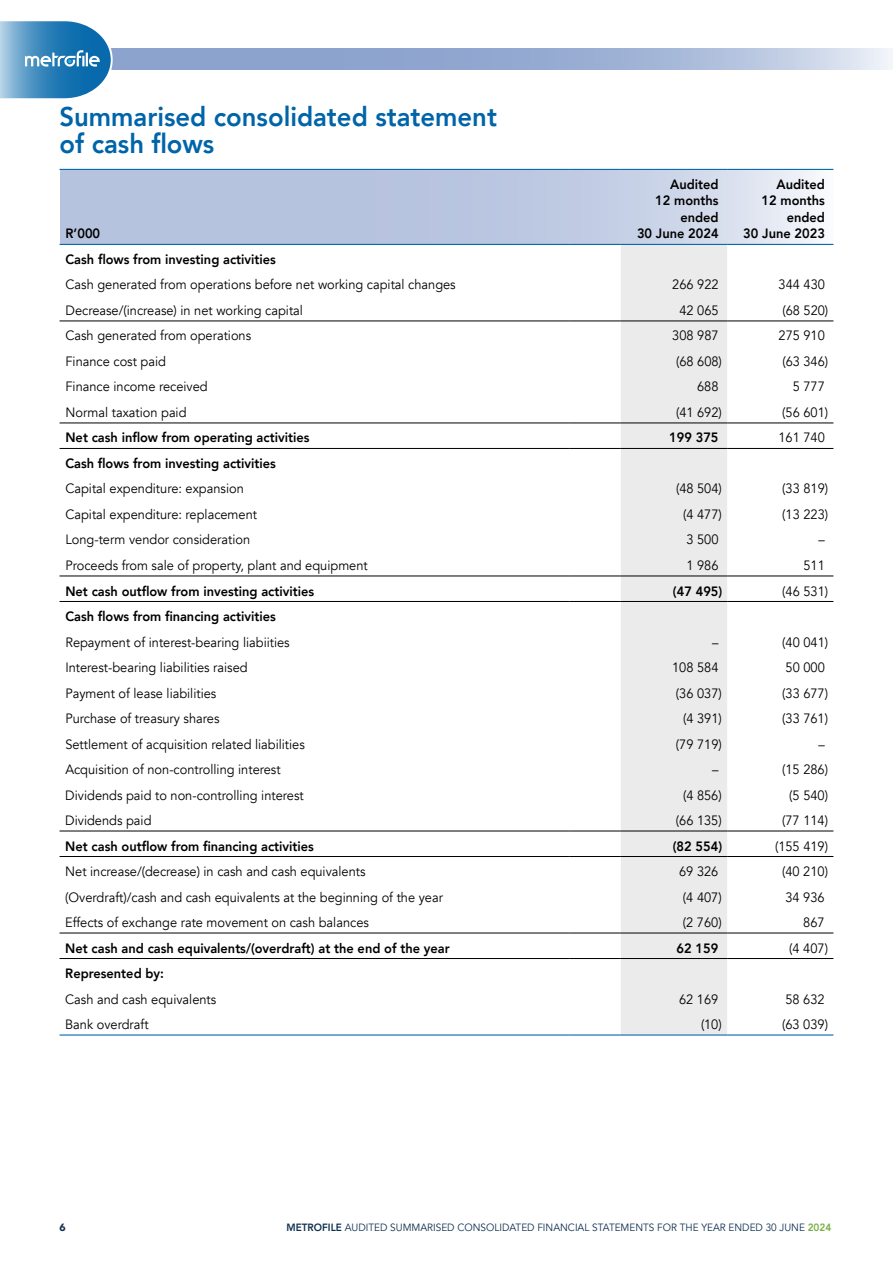
<style>
.page{position:relative;width:893px;height:1263px;background:#fff}
.page>*{position:absolute;margin:0;border:0;box-sizing:border-box;transform-origin:0 0}
.t1{font:800 27px/27px "Avenir";color:#0064a9;scale:.95 1}
.t2{font:13.5px "Avenir";color:#000;scale:.95 1}
.t3{font:800 13.5px/16.5px "Avenir";color:#000;text-align:right;scale:.95 1}
.t4{font:10.5px "Avenir";color:#0e2e4f;scale:.95 1}
.t5{font:900 10.5px "Avenir";color:#0e2e4f}
.s1{font-weight:800}
.s2{font-weight:800;color:#76b043}
</style>
<div class="page">
<svg style="left:113px;top:48px;width:780px;height:22px;background:#a0b3d6"></svg>
<svg style="left:0;top:21px;width:113px;height:78px;background:#5e9dc8"></svg>
<svg style="left:60px;top:170px;width:773px;height:74px;background:#c1cce3"></svg>
<div style="left:621px;top:245px;width:106px;height:789px;background:#ebebec"></div>
<hr style="left:60px;top:169px;width:510px;height:1px;background:#086aac">
<hr style="left:570px;top:169px;width:51px;height:1px;background:#086aac">
<hr style="left:621px;top:169px;width:106px;height:1px;background:#086aac">
<hr style="left:727px;top:169px;width:106px;height:1px;background:#086aac">
<hr style="left:60px;top:244px;width:510px;height:1px;background:#086aac">
<hr style="left:570px;top:244px;width:51px;height:1px;background:#086aac">
<hr style="left:621px;top:244px;width:106px;height:1px;background:#086aac">
<hr style="left:727px;top:244px;width:106px;height:1px;background:#086aac">
<hr style="left:60px;top:831px;width:510px;height:1px;background:#000">
<hr style="left:570px;top:831px;width:51px;height:1px;background:#000">
<hr style="left:621px;top:831px;width:106px;height:1px;background:#000">
<hr style="left:727px;top:831px;width:106px;height:1px;background:#000">
<hr style="left:60px;top:856px;width:510px;height:1px;background:#000">
<hr style="left:570px;top:856px;width:51px;height:1px;background:#000">
<hr style="left:621px;top:856px;width:106px;height:1px;background:#000">
<hr style="left:727px;top:856px;width:106px;height:1px;background:#000">
<hr style="left:60px;top:576px;width:510px;height:1px;background:#000">
<hr style="left:570px;top:576px;width:51px;height:1px;background:#000">
<hr style="left:621px;top:576px;width:106px;height:1px;background:#000">
<hr style="left:727px;top:576px;width:106px;height:1px;background:#000">
<hr style="left:60px;top:601px;width:510px;height:1px;background:#000">
<hr style="left:570px;top:601px;width:51px;height:1px;background:#000">
<hr style="left:621px;top:601px;width:106px;height:1px;background:#000">
<hr style="left:727px;top:601px;width:106px;height:1px;background:#000">
<hr style="left:60px;top:423px;width:510px;height:1px;background:#000">
<hr style="left:570px;top:423px;width:51px;height:1px;background:#000">
<hr style="left:621px;top:423px;width:106px;height:1px;background:#000">
<hr style="left:727px;top:423px;width:106px;height:1px;background:#000">
<hr style="left:60px;top:448px;width:510px;height:1px;background:#000">
<hr style="left:570px;top:448px;width:51px;height:1px;background:#000">
<hr style="left:621px;top:448px;width:106px;height:1px;background:#000">
<hr style="left:727px;top:448px;width:106px;height:1px;background:#000">
<hr style="left:60px;top:321px;width:510px;height:1px;background:#000">
<hr style="left:570px;top:321px;width:51px;height:1px;background:#000">
<hr style="left:621px;top:321px;width:106px;height:1px;background:#000">
<hr style="left:727px;top:321px;width:106px;height:1px;background:#000">
<hr style="left:60px;top:933px;width:510px;height:1px;background:#000">
<hr style="left:570px;top:933px;width:51px;height:1px;background:#000">
<hr style="left:621px;top:933px;width:106px;height:1px;background:#000">
<hr style="left:727px;top:933px;width:106px;height:1px;background:#000">
<hr style="left:60px;top:958px;width:510px;height:1px;background:#000">
<hr style="left:570px;top:958px;width:51px;height:1px;background:#000">
<hr style="left:621px;top:958px;width:106px;height:1px;background:#000">
<hr style="left:727px;top:958px;width:106px;height:1px;background:#000">
<hr style="left:60px;top:1034px;width:510px;height:1px;background:#086aac">
<hr style="left:570px;top:1034px;width:51px;height:1px;background:#086aac">
<hr style="left:621px;top:1034px;width:106px;height:1px;background:#086aac">
<hr style="left:727px;top:1034px;width:106px;height:1px;background:#086aac">
<h1 class="t1" style="left:60px;top:103px;width:462px">Summarised consolidated statement of cash flows</h1>
<p class="t3" style="left:66px;top:225px;width:38px">R’000</p>
<p class="t3" style="left:637px;top:176px;width:87px">Audited<br>12 months ended<br>30 June 2024</p>
<p class="t3" style="left:743px;top:176px;width:87px">Audited<br>12 months ended<br>30 June 2023</p>
<p class="t3" style="left:66px;top:251px;width:223px">Cash flows from investing activities</p>
<p class="t2" style="left:66px;top:277px;width:412px">Cash generated from operations before net working capital changes</p>
<p class="t2" style="left:672px;top:277px;width:50px">266 922</p>
<p class="t2" style="left:779px;top:277px;width:50px">344 430</p>
<p class="t2" style="left:66px;top:302px;width:252px">Decrease/(increase) in net working capital</p>
<p class="t2" style="left:679px;top:302px;width:43px">42 065</p>
<p class="t2" style="left:782px;top:302px;width:50px">(68 520)</p>
<p class="t2" style="left:66px;top:328px;width:197px">Cash generated from operations</p>
<p class="t2" style="left:672px;top:328px;width:50px">308 987</p>
<p class="t2" style="left:778px;top:328px;width:50px">275 910</p>
<p class="t2" style="left:65px;top:353px;width:107px">Finance cost paid</p>
<p class="t2" style="left:676px;top:353px;width:50px">(68 608)</p>
<p class="t2" style="left:782px;top:353px;width:50px">(63 346)</p>
<p class="t2" style="left:65px;top:379px;width:151px">Finance income received</p>
<p class="t2" style="left:697px;top:379px;width:24px">688</p>
<p class="t2" style="left:793px;top:379px;width:35px">5 777</p>
<p class="t2" style="left:65px;top:404px;width:129px">Normal taxation paid</p>
<p class="t2" style="left:676px;top:404px;width:50px">(41 692)</p>
<p class="t2" style="left:782px;top:404px;width:50px">(56 601)</p>
<p class="t3" style="left:65px;top:429px;width:258px">Net cash inflow from operating activities</p>
<p class="t3" style="left:669px;top:429px;width:53px">199 375</p>
<p class="t2" style="left:778px;top:430px;width:50px">161 740</p>
<p class="t3" style="left:65px;top:455px;width:223px">Cash flows from investing activities</p>
<p class="t2" style="left:65px;top:481px;width:189px">Capital expenditure: expansion</p>
<p class="t2" style="left:676px;top:481px;width:50px">(48 504)</p>
<p class="t2" style="left:782px;top:481px;width:50px">(33 819)</p>
<p class="t2" style="left:65px;top:506px;width:203px">Capital expenditure: replacement</p>
<p class="t2" style="left:683px;top:506px;width:42px">(4 477)</p>
<p class="t2" style="left:782px;top:506px;width:50px">(13 223)</p>
<p class="t2" style="left:65px;top:532px;width:196px">Long-term vendor consideration</p>
<p class="t2" style="left:686px;top:532px;width:35px">3 500</p>
<p class="t2" style="left:818px;top:532px;width:8px">–</p>
<p class="t2" style="left:65px;top:557px;width:320px">Proceeds from sale of property, plant and equipment</p>
<p class="t2" style="left:686px;top:557px;width:35px">1 986</p>
<p class="t2" style="left:803px;top:557px;width:24px">511</p>
<p class="t3" style="left:65px;top:583px;width:263px">Net cash outflow from investing activities</p>
<p class="t3" style="left:673px;top:583px;width:53px">(47 495)</p>
<p class="t2" style="left:782px;top:583px;width:50px">(46 531)</p>
<p class="t3" style="left:65px;top:608px;width:223px">Cash flows from financing activities</p>
<p class="t2" style="left:65px;top:634px;width:238px">Repayment of interest-bearing liabiities</p>
<p class="t2" style="left:712px;top:634px;width:8px">–</p>
<p class="t2" style="left:782px;top:634px;width:50px">(40 041)</p>
<p class="t2" style="left:65px;top:659px;width:193px">Interest-bearing liabilities raised</p>
<p class="t2" style="left:672px;top:659px;width:50px">108 584</p>
<p class="t2" style="left:786px;top:659px;width:43px">50 000</p>
<p class="t2" style="left:65px;top:685px;width:160px">Payment of lease liabilities</p>
<p class="t2" style="left:676px;top:685px;width:50px">(36 037)</p>
<p class="t2" style="left:782px;top:685px;width:50px">(33 677)</p>
<p class="t2" style="left:65px;top:710px;width:164px">Purchase of treasury shares</p>
<p class="t2" style="left:683px;top:710px;width:42px">(4 391)</p>
<p class="t2" style="left:782px;top:710px;width:50px">(33 761)</p>
<p class="t2" style="left:65px;top:736px;width:254px">Settlement of acquisition related liabilities</p>
<p class="t2" style="left:676px;top:736px;width:50px">(79 719)</p>
<p class="t2" style="left:818px;top:736px;width:8px">–</p>
<p class="t2" style="left:65px;top:761px;width:228px">Acquisition of non-controlling interest</p>
<p class="t2" style="left:712px;top:761px;width:8px">–</p>
<p class="t2" style="left:782px;top:761px;width:50px">(15 286)</p>
<p class="t2" style="left:65px;top:787px;width:252px">Dividends paid to non-controlling interest</p>
<p class="t2" style="left:683px;top:787px;width:42px">(4 856)</p>
<p class="t2" style="left:789px;top:787px;width:42px">(5 540)</p>
<p class="t2" style="left:65px;top:812px;width:92px">Dividends paid</p>
<p class="t2" style="left:676px;top:812px;width:50px">(66 135)</p>
<p class="t2" style="left:782px;top:812px;width:50px">(77 114)</p>
<p class="t3" style="left:65px;top:838px;width:263px">Net cash outflow from financing activities</p>
<p class="t3" style="left:673px;top:838px;width:53px">(82 554)</p>
<p class="t2" style="left:775px;top:838px;width:57px">(155 419)</p>
<p class="t2" style="left:65px;top:863px;width:318px">Net increase/(decrease) in cash and cash equivalents</p>
<p class="t2" style="left:679px;top:863px;width:43px">69 326</p>
<p class="t2" style="left:782px;top:863px;width:50px">(40 210)</p>
<p class="t2" style="left:65px;top:889px;width:399px">(Overdraft)/cash and cash equivalents at the beginning of the year</p>
<p class="t2" style="left:683px;top:889px;width:42px">(4 407)</p>
<p class="t2" style="left:785px;top:889px;width:43px">34 936</p>
<p class="t2" style="left:65px;top:914px;width:321px">Effects of exchange rate movement on cash balances</p>
<p class="t2" style="left:683px;top:914px;width:42px">(2 760)</p>
<p class="t2" style="left:803px;top:914px;width:24px">867</p>
<p class="t3" style="left:65px;top:940px;width:406px">Net cash and cash equivalents/(overdraft) at the end of the year</p>
<p class="t3" style="left:677px;top:940px;width:45px">62 159</p>
<p class="t2" style="left:789px;top:940px;width:42px">(4 407)</p>
<p class="t3" style="left:65px;top:965px;width:106px">Represented by:</p>
<p class="t2" style="left:65px;top:991px;width:161px">Cash and cash equivalents</p>
<p class="t2" style="left:679px;top:991px;width:43px">62 169</p>
<p class="t2" style="left:785px;top:991px;width:43px">58 632</p>
<p class="t2" style="left:65px;top:1016px;width:89px">Bank overdraft</p>
<p class="t2" style="left:701px;top:1016px;width:23px">(10)</p>
<p class="t2" style="left:782px;top:1016px;width:50px">(63 039)</p>
<p class="t5" style="left:60px;top:1218px;width:8px">6</p>
<p class="t4" style="left:287px;top:1221px;width:575px"><span class="s1">METROFILE</span> AUDITED SUMMARISED CONSOLIDATED FINANCIAL STATEMENTS FOR THE YEAR ENDED 30 JUNE <span class="s2">2024</span></p>
</div>
